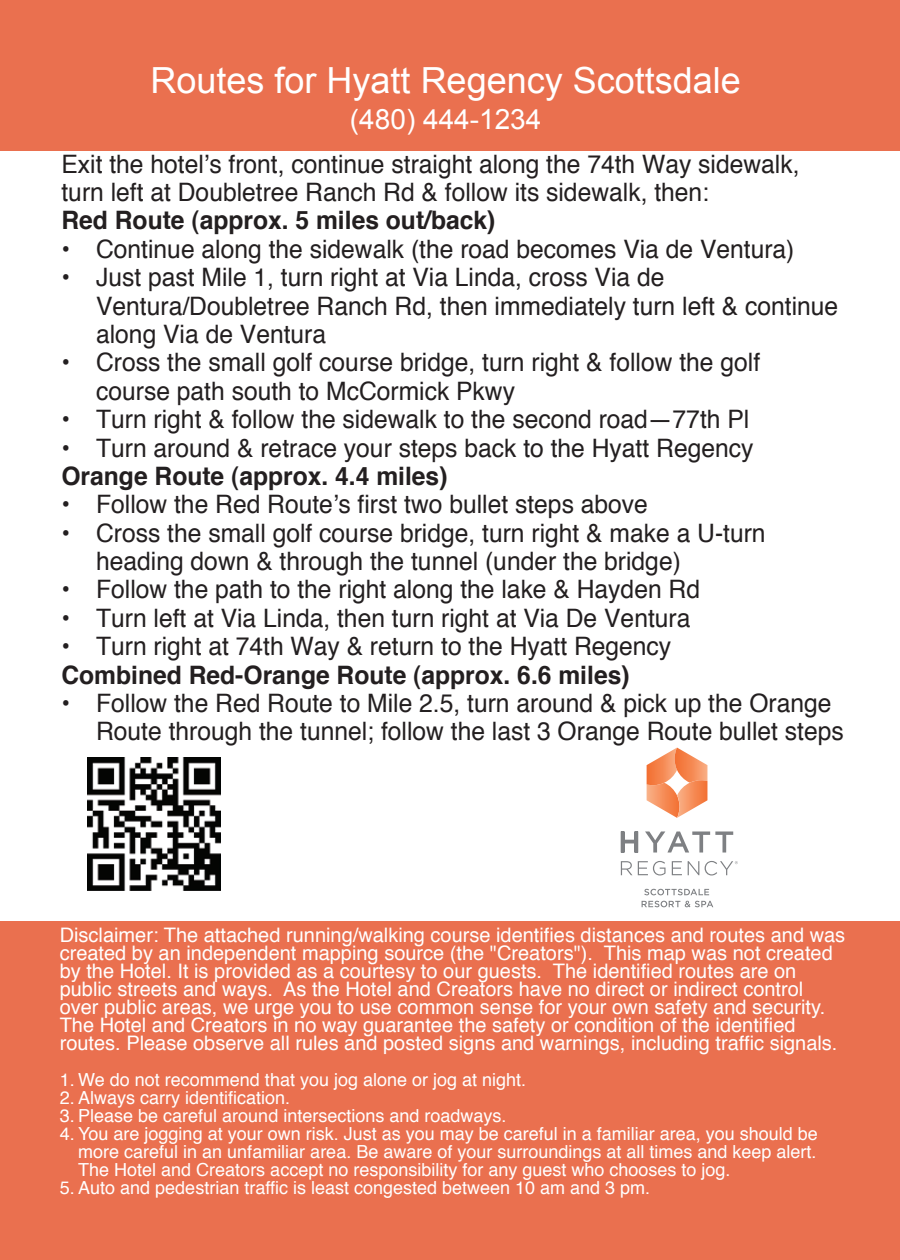
<style>
.page{position:relative;width:900px;height:1260px;background:#fff}
.page>*{position:absolute;margin:0;border:0;box-sizing:border-box;transform-origin:0 0}
.t1{font:36px "Arial";color:#fff}
.t2{font:28px "Arial";color:#fff}
.t3{font:25.2px/28.4px "Helvetica";color:#231f20}
.t4{font:700 25.2px "Helvetica";color:#231f20}
.t5{font:20px/18px "Helvetica";color:#fff}
.t6{font:18px/18px "Helvetica";color:#fff;text-align:justify}
</style>
<div class="page">
<div style="left:0;top:0;width:900px;height:150px;background:#ea704f"></div>
<div style="left:0;top:921px;width:900px;height:339px;background:#ea704f"></div>
<img style="left:87px;top:757px;width:133px;height:133px">
<svg style="left:621px;top:831px;width:112px;height:22px"></svg>
<svg style="left:621px;top:861px;width:11px;height:14px"></svg>
<svg style="left:638px;top:861px;width:28px;height:14px"></svg>
<svg style="left:672px;top:861px;width:10px;height:14px"></svg>
<svg style="left:688px;top:861px;width:11px;height:14px"></svg>
<svg style="left:705px;top:861px;width:33px;height:15px"></svg>
<svg style="left:647px;top:748px;width:60px;height:70px"></svg>
<svg style="left:642px;top:901px;width:71px;height:6px"></svg>
<svg style="left:644px;top:889px;width:65px;height:6px"></svg>
<h1 class="t1" style="left:151px;top:56px;width:592px">Routes for Hyatt Regency Scottsdale</h1>
<p class="t2" style="left:350px;top:100px;width:193px">(480) 444-1234</p>
<p class="t3" style="left:61px;top:150px;width:740px">Exit the hotel’s front, continue straight along the 74th Way sidewalk, turn left at Doubletree Ranch Rd &amp; follow its sidewalk, then:</p>
<p class="t4" style="left:61px;top:200px;width:435px">Red Route (approx. 5 miles out/back)</p>
<p class="t3" style="left:61px;top:235px;width:735px">• Continue along the sidewalk (the road becomes Via de Ventura)</p>
<p class="t3" style="left:96px;top:264px;width:744px;text-indent:-35px">• Just past Mile 1, turn right at Via Linda, cross Via de<br>Ventura/Doubletree Ranch Rd, then immediately turn left &amp; continue along Via de Ventura</p>
<p class="t3" style="left:96px;top:349px;width:666px;text-indent:-35px">• Cross the small golf course bridge, turn right &amp; follow the golf course path south to McCormick Pkwy</p>
<p class="t3" style="left:61px;top:406px;width:689px">• Turn right &amp; follow the sidewalk to the second road—77th Pl</p>
<p class="t3" style="left:61px;top:434px;width:693px">• Turn around &amp; retrace your steps back to the Hyatt Regency</p>
<p class="t4" style="left:61px;top:456px;width:388px">Orange Route (approx. 4.4 miles)</p>
<p class="t3" style="left:61px;top:491px;width:588px">• Follow the Red Route’s first two bullet steps above</p>
<p class="t3" style="left:96px;top:519px;width:671px;text-indent:-35px">• Cross the small golf course bridge, turn right &amp; make a U-turn heading down &amp; through the tunnel (under the bridge)</p>
<p class="t3" style="left:61px;top:576px;width:640px">• Follow the path to the right along the lake &amp; Hayden Rd</p>
<p class="t3" style="left:61px;top:605px;width:631px">• Turn left at Via Linda, then turn right at Via De Ventura</p>
<p class="t3" style="left:61px;top:633px;width:611px">• Turn right at 74th Way &amp; return to the Hyatt Regency</p>
<p class="t4" style="left:61px;top:654px;width:570px">Combined Red-Orange Route (approx. 6.6 miles)</p>
<p class="t3" style="left:96px;top:690px;width:749px;text-indent:-35px">• Follow the Red Route to Mile 2.5, turn around &amp; pick up the Orange<br>Route through the tunnel; follow the last 3 Orange Route bullet steps</p>
<p class="t5" style="left:60px;top:926px;width:787px">Disclaimer: The attached running/walking course identifies distances and routes and was created by an independent mapping source (the "Creators"). This map was not created by the Hotel. It is provided as a courtesy to our guests. The identified routes are on public streets and ways. As the Hotel and Creators have no direct or indirect control over public areas, we urge you to use common sense for your own safety and security.<br>The Hotel and Creators in no way guarantee the safety or condition of the identified routes. Please observe all rules and posted signs and warnings, including traffic signals.</p>
<p class="t6" style="left:60px;top:1071px;width:468px">1. We do not recommend that you jog alone or jog at night.</p>
<p class="t6" style="left:60px;top:1089px;width:232px">2. Always carry identification.</p>
<p class="t6" style="left:60px;top:1107px;width:448px">3. Please be careful around intersections and roadways.</p>
<p class="t6" style="left:78px;top:1125px;width:741px;text-indent:-19px">4. You are jogging at your own risk. Just as you may be careful in a familiar area, you should be more careful in an unfamiliar area. Be aware of your surroundings at all times and keep alert.<br>The Hotel and Creators accept no responsibility for any guest who chooses to jog.</p>
<p class="t6" style="left:60px;top:1179px;width:592px">5. Auto and pedestrian traffic is least congested between 10 am and 3 pm.</p>
</div>
